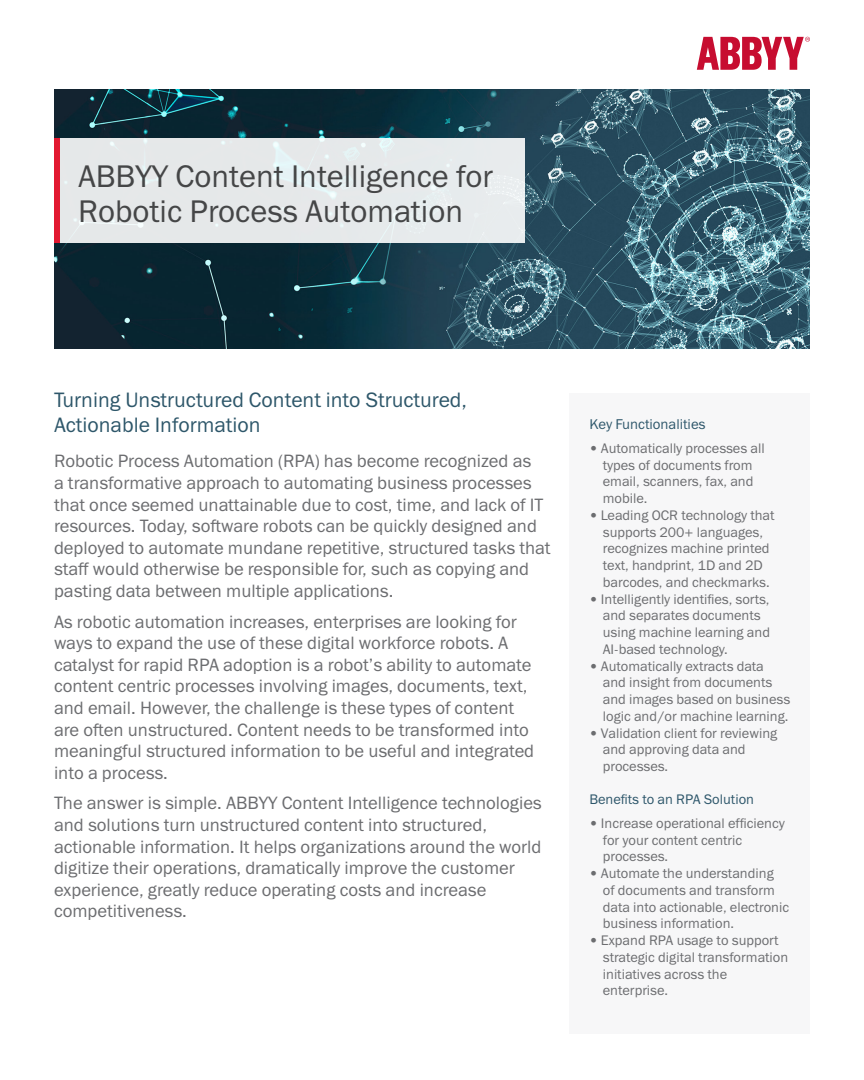
<style>
.page{position:relative;width:864px;height:1080px;background:#fff}
.page>*{position:absolute;margin:0;border:0;box-sizing:border-box;transform-origin:0 0}
.t1{font:31.5px/34.5px "Franklin Gothic Book ITC";color:#454647}
.H2_Smaller{font:21px/25.2px "Franklin Gothic Book ITC";color:#2e576a}
.H2_Smaller-2{font:18px/21.6px "Franklin Gothic Book ITC";color:#6c6d70}
.t2{font:14.25px "Franklin Gothic Book ITC";color:#2e576b}
.t3{font:13.95px/16.8px "Franklin Gothic Book ITC";color:#6c6d70}
.t4{font:13.95px "Franklin Gothic Book ITC";color:#2e576b}
</style>
<div class="page">
<div style="left:570px;top:393px;width:240px;height:640px;background:#f7f7f8"></div>
<img style="left:54px;top:90px;width:756px;height:258px">
<svg style="left:697px;top:37px;width:113px;height:33px"></svg>
<div style="left:60px;top:138px;width:465px;height:104px;background:#e5e8ea"></div>
<div style="left:54px;top:138px;width:6px;height:104px;background:#e21931"></div>
<p class="t1" style="left:78px;top:159px;width:417px">ABBYY Content Intelligence for<br>Robotic Process Automation</p>
<p class="H2_Smaller" style="left:54px;top:387px;width:414px">Turning Unstructured Content into Structured,<br>Actionable Information</p>
<p class="H2_Smaller-2" style="left:54px;top:450px;width:498px">Robotic Process Automation (RPA) has become recognized as<br>a transformative approach to automating business processes that once seemed unattainable due to cost, time, and lack of IT resources. Today, software robots can be quickly designed and deployed to automate mundane repetitive, structured tasks that staff would otherwise be responsible for, such as copying and pasting data between multiple applications.</p>
<p class="H2_Smaller-2" style="left:54px;top:610px;width:482px">As robotic automation increases, enterprises are looking for ways to expand the use of these digital workforce robots. A catalyst for rapid RPA adoption is a robot’s ability to automate content centric processes involving images, documents, text, and email. However, the challenge is these types of content are often unstructured. Content needs to be transformed into meaningful structured information to be useful and integrated into a process.</p>
<p class="H2_Smaller-2" style="left:54px;top:792px;width:489px">The answer is simple. ABBYY Content Intelligence technologies and solutions turn unstructured content into structured, actionable information. It helps organizations around the world digitize their operations, dramatically improve the customer experience, greatly reduce operating costs and increase competitiveness.</p>
<p class="t2" style="left:589px;top:415px;width:118px">Key Functionalities</p>
<p class="t3" style="left:603px;top:439px;width:163px;text-indent:-14px">• Automatically processes all types of documents from email, scanners, fax, and mobile.</p>
<p class="t3" style="left:603px;top:506px;width:173px;text-indent:-14px">• Leading OCR technology that supports 200+ languages, recognizes machine printed text, handprint, 1D and 2D barcodes, and checkmarks.</p>
<p class="t3" style="left:603px;top:590px;width:169px;text-indent:-14px">• Intelligently identifies, sorts, and separates documents using machine learning and<br>AI-based technology.</p>
<p class="t3" style="left:603px;top:657px;width:189px;text-indent:-14px">• Automatically extracts data and insight from documents and images based on business logic and/or machine learning.</p>
<p class="t3" style="left:603px;top:724px;width:176px;text-indent:-14px">• Validation client for reviewing and approving data and processes.</p>
<p class="t4" style="left:589px;top:791px;width:166px">Benefits to an RPA Solution</p>
<p class="t3" style="left:603px;top:815px;width:183px;text-indent:-14px">• Increase operational efficiency for your content centric processes.</p>
<p class="t3" style="left:603px;top:865px;width:188px;text-indent:-14px">• Automate the understanding<br>of documents and transform data into actionable, electronic business information.</p>
<p class="t3" style="left:603px;top:932px;width:187px;text-indent:-14px">• Expand RPA usage to support strategic digital transformation initiatives across the enterprise.</p>
</div>
